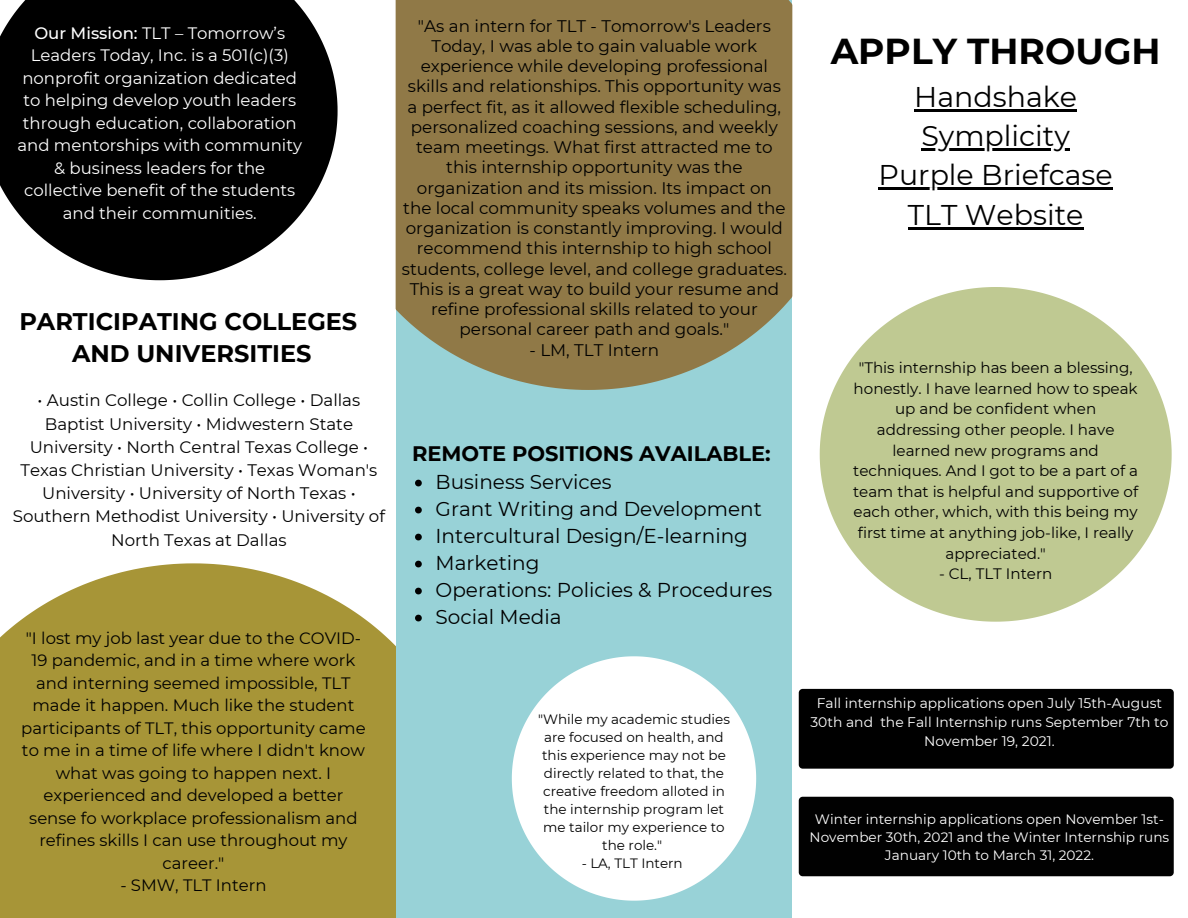
<style>
.page{position:relative;width:1188px;height:918px;background:#fff}
.page>*{position:absolute;margin:0;border:0;box-sizing:border-box;transform-origin:0 0}
.t1{font:700 36px "Montserrat";color:#000}
.t2{font:28.5px "Montserrat";color:#000}
.t3{font:700 24px "Montserrat";color:#000}
.t4{font:700 21px "Montserrat";color:#000}
.t5{font:20.1px "Montserrat";color:#000}
.t6{font:16.8px/20.2px "Montserrat";color:#000;text-align:center}
.t7{font:16.65px/23.2px "Montserrat";color:#000;text-align:center}
.t8{font:16.5px/22.5px "Montserrat";color:#000;text-align:center}
.t9{font:16.5px/22.5px "Montserrat";color:#fff;text-align:center}
.t10{font:15.15px/20.7px "Montserrat";color:#000;text-align:center}
.t11{font:13.8px/18.9px "Montserrat";color:#fff;text-align:center}
.t12{font:13.65px/18px "Montserrat";color:#fff;text-align:center}
.t13{font:13.5px/18px "Montserrat";color:#000;text-align:center}
.s1{font-weight:500}
</style>
<div class="page">
<svg style="left:0;top:563px;width:396px;height:355px;background:#ad9c44"></svg>
<div style="left:396px;top:0;width:396px;height:918px;background:#98d2d7"></div>
<div style="left:396px;top:0;width:396px;height:390px;background:#907947"></div>
<div style="left:799px;top:689px;width:375px;height:80px;background:#000;border-radius:4px"></div>
<div style="left:799px;top:797px;width:375px;height:79px;background:#010101;border-radius:4px"></div>
<svg style="left:820px;top:287px;width:352px;height:335px;fill:#bfc992"></svg>
<svg style="left:512px;top:656px;width:244px;height:245px;fill:#fff"></svg>
<svg style="left:415px;top:480px;width:7px;height:6px"></svg>
<svg style="left:415px;top:507px;width:7px;height:6px"></svg>
<svg style="left:415px;top:534px;width:7px;height:6px"></svg>
<svg style="left:415px;top:561px;width:7px;height:6px"></svg>
<svg style="left:415px;top:588px;width:7px;height:6px"></svg>
<svg style="left:415px;top:615px;width:7px;height:6px"></svg>
<svg style="left:395px;top:0;width:1px;height:310px"></svg>
<svg style="left:0;top:0;width:338px;height:280px;background:#222"></svg>
<svg style="left:792px;top:4px;width:98px;height:320px"></svg>
<hr style="left:914px;top:109px;width:163px;height:2px;background:#000">
<hr style="left:921px;top:148px;width:149px;height:3px;background:#000">
<hr style="left:879px;top:188px;width:234px;height:2px;background:#000">
<hr style="left:908px;top:227px;width:175px;height:2px;background:#000">
<p class="t9" style="left:18px;top:22px;width:286px"><span class="s1">Our Mission:</span> TLT – Tomorrow’s<br>Leaders Today, Inc. is a 501(c)(3) nonprofit organization dedicated to helping develop youth leaders through education, collaboration and mentorships with community &amp; business leaders for the collective benefit of the students and their communities.</p>
<p class="t3" style="left:19px;top:306px;width:339px">PARTICIPATING COLLEGES</p>
<p class="t3" style="left:72px;top:339px;width:241px">AND UNIVERSITIES</p>
<p class="t7" style="left:13px;top:389px;width:374px">• Austin College • Collin College • Dallas Baptist University • Midwestern State University • North Central Texas College • Texas Christian University • Texas Woman's University • University of North Texas • Southern Methodist University • University of North Texas at Dallas</p>
<p class="t8" style="left:21px;top:626px;width:346px">"I lost my job last year due to the COVID-19 pandemic, and in a time where work and interning seemed impossible, TLT made it happen. Much like the student participants of TLT, this opportunity came to me in a time of life where I didn't know what was going to happen next. I experienced and developed a better sense fo workplace professionalism and refines skills I can use throughout my career."</p>
<p class="t8" style="left:120px;top:874px;width:148px">- SMW, TLT Intern</p>
<p class="t6" style="left:402px;top:15px;width:387px">"As an intern for TLT - Tomorrow's Leaders Today, I was able to gain valuable work experience while developing professional skills and relationships. This opportunity was a perfect fit, as it allowed flexible scheduling, personalized coaching sessions, and weekly team meetings. What first attracted me to this internship opportunity was the organization and its mission. Its impact on the local community speaks volumes and the organization is constantly improving. I would recommend this internship to high school students, college level, and college graduates.<br>This is a great way to build your resume and refine professional skills related to your personal career path and goals."</p>
<p class="t6" style="left:530px;top:339px;width:131px">- LM, TLT Intern</p>
<p class="t4" style="left:412px;top:440px;width:360px">REMOTE POSITIONS AVAILABLE:</p>
<p class="t5" style="left:436px;top:469px;width:178px">Business Services</p>
<p class="t5" style="left:436px;top:496px;width:328px">Grant Writing and Development</p>
<p class="t5" style="left:436px;top:523px;width:314px">Intercultural Design/E-learning</p>
<p class="t5" style="left:436px;top:550px;width:105px">Marketing</p>
<p class="t5" style="left:436px;top:577px;width:338px">Operations: Policies &amp; Procedures</p>
<p class="t5" style="left:436px;top:604px;width:127px">Social Media</p>
<p class="t13" style="left:538px;top:711px;width:193px">"While my academic studies are focused on health, and this experience may not be directly related to that, the creative freedom alloted in the internship program let me tailor my experience to the role."</p>
<p class="t13" style="left:582px;top:855px;width:103px">- LA, TLT Intern</p>
<p class="t1" style="left:831px;top:29px;width:331px">APPLY THROUGH</p>
<p class="t2" style="left:914px;top:79px;width:164px">Handshake</p>
<p class="t2" style="left:921px;top:118px;width:150px">Symplicity</p>
<p class="t2" style="left:879px;top:158px;width:236px">Purple Briefcase</p>
<p class="t2" style="left:908px;top:197px;width:177px">TLT Website</p>
<p class="t10" style="left:853px;top:357px;width:287px">"This internship has been a blessing, honestly. I have learned how to speak up and be confident when addressing other people. I have learned new programs and techniques. And I got to be a part of a team that is helpful and supportive of each other, which, with this being my first time at anything job-like, I really appreciated."</p>
<p class="t10" style="left:939px;top:564px;width:115px">- CL, TLT Intern</p>
<p class="t11" style="left:811px;top:694px;width:359px">Fall internship applications open July 15th-August<br>30th and the Fall Internship runs September 7th to<br>November 19, 2021.</p>
<p class="t12" style="left:810px;top:810px;width:361px">Winter internship applications open November 1st-<br>November 30th, 2021 and the Winter Internship runs<br>January 10th to March 31, 2022.</p>
</div>
